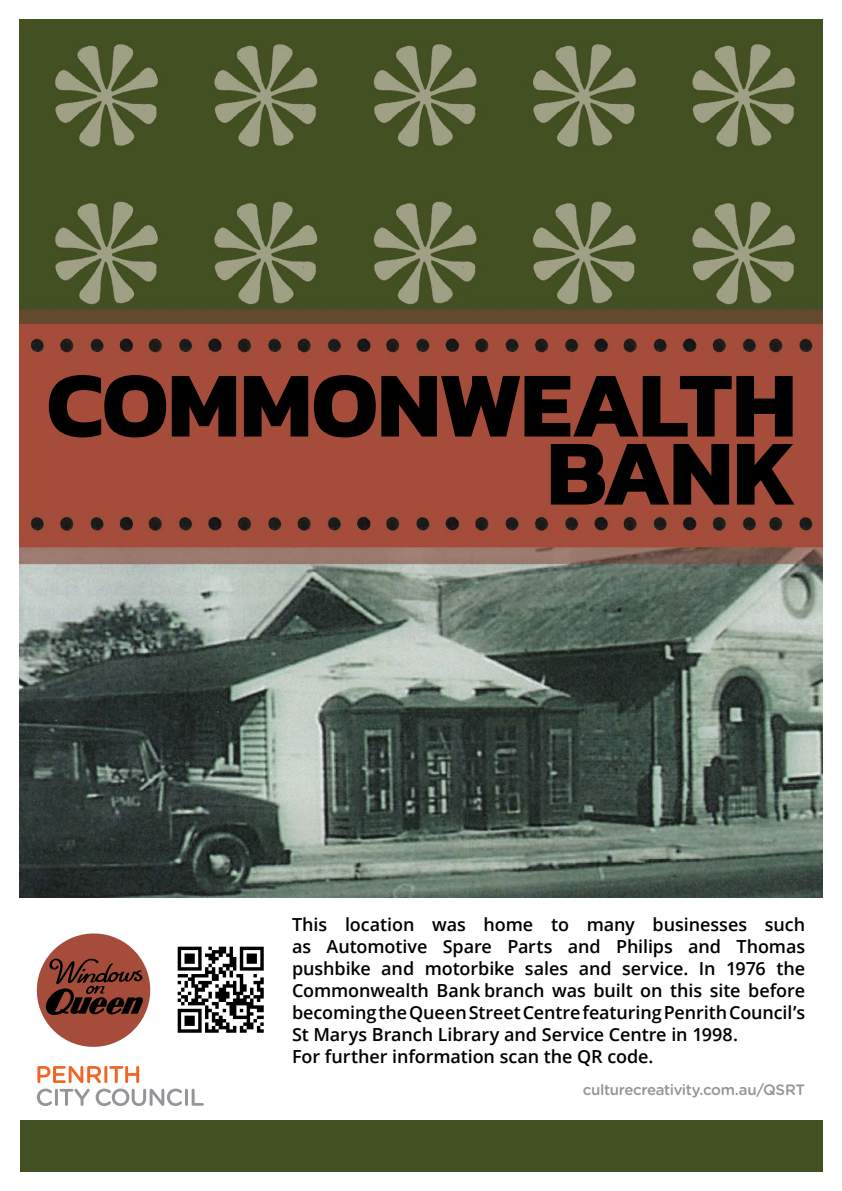
<style>
.page{position:relative;width:842px;height:1191px;background:#fff}
.page>*{position:absolute;margin:0;border:0;box-sizing:border-box;transform-origin:0 0}
.t1{font:700 94px "Kanit";letter-spacing:-.015em;color:#000}
.t2{font:600 18px/22px "Open Sans";letter-spacing:-.005em;color:#000;text-align:justify}
.t3{font:500 15px "Gotham Rounded";letter-spacing:-.025em;color:#939597}
</style>
<div class="page">
<svg style="left:37px;top:1066px;width:167px;height:40px"></svg>
<img style="left:20px;top:20px;width:802px;height:877px">
<div style="left:20px;top:1119px;width:802px;height:52px;background:#435022"></div>
<svg style="left:36px;top:933px;width:115px;height:114px"></svg>
<img style="left:177px;top:946px;width:87px;height:87px">
<p class="t1" style="left:46px;top:332px;width:752px">COMMONWEALTH</p>
<p class="t1" style="left:547px;top:400px;width:252px">BANK</p>
<p class="t2" style="left:292px;top:912px;width:515px">This location was home to many businesses such as Automotive Spare Parts and Philips and Thomas pushbike and motorbike sales and service. In 1976 the Commonwealth Bank branch was built on this site before becoming the Queen Street Centre featuring Penrith Council’s St Marys Branch Library and Service Centre in 1998.</p>
<p class="t2" style="left:292px;top:1044px;width:363px">For further information scan the QR code.</p>
<p class="t3" style="left:583px;top:1079px;width:224px">culturecreativity.com.au/QSRT</p>
</div>
